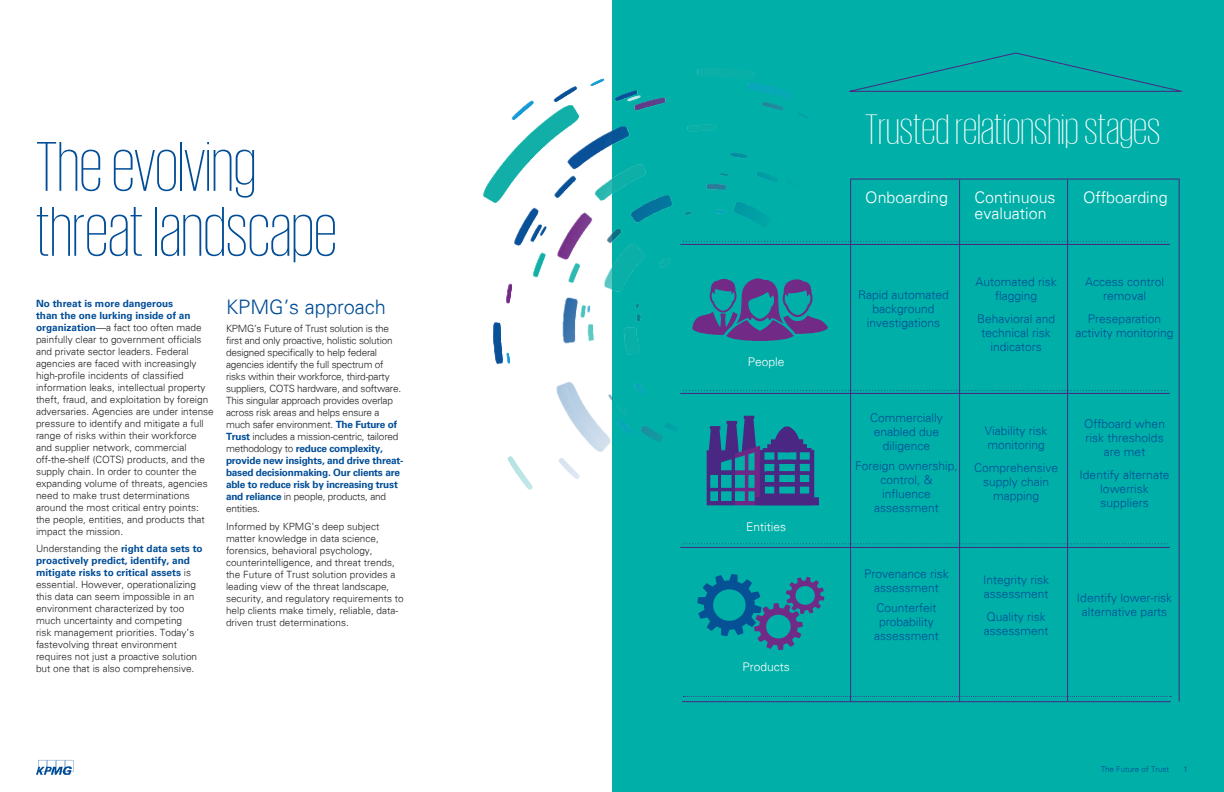
<style>
.page{position:relative;width:1224px;height:792px;background:#fff}
.page>*{position:absolute;margin:0;border:0;box-sizing:border-box;transform-origin:0 0}
.t1{font:200 72px/65px "KPMG";color:#014d97}
.t2{font:200 44px "KPMG";color:#fff}
.t3{font:300 20px "Univers 45";color:#014d97}
.t4{font:300 16px "Univers 45";color:#fff}
.t5{font:300 12px/14px "Univers 45";color:#014d97;text-align:center}
.t6{font:300 12px "Univers 45";color:#fff}
.t7{font:300 10px/12px "Univers 45";color:#231f20}
.t8{font:300 10px/12px "Univers 45";letter-spacing:-.02em;color:#231f20}
.t9{font:700 10px/12px "Univers 65";letter-spacing:-.02em;color:#014d97}
.t10{font:700 10px/12px "Univers 65";color:#014d97}
.t11{font:300 8px "Univers 45";color:#014d97}
.s1{font-family:"Univers 65";font-weight:700;color:#014d97}
.s2{font-family:"Univers 45";font-weight:300;color:#231f20}
</style>
<div class="page">
<div style="left:613px;top:0;width:611px;height:792px;background:#00afa8"></div>
<svg style="left:680px;top:52px;width:503px;height:650px"></svg>
<svg style="left:865px;top:389px;width:305px;height:2px"></svg>
<svg style="left:865px;top:240px;width:305px;height:2px"></svg>
<svg style="left:680px;top:543px;width:490px;height:2px"></svg>
<hr style="left:1067px;top:180px;width:1px;height:521px;background:#4a2783">
<hr style="left:850px;top:180px;width:1px;height:521px;background:#4a2783">
<hr style="left:959px;top:180px;width:1px;height:521px;background:#4a2783">
<img style="left:483px;top:57px;width:382px;height:438px">
<hr style="left:682px;top:701px;width:489px;height:1px;background:#4a2783">
<svg style="left:683px;top:696px;width:488px;height:1px"></svg>
<svg style="left:36px;top:760px;width:37px;height:15px"></svg>
<svg style="left:692px;top:278px;width:136px;height:65px"></svg>
<svg style="left:707px;top:416px;width:112px;height:89px"></svg>
<svg style="left:697px;top:574px;width:127px;height:76px"></svg>
<h1 class="t1" style="left:36px;top:133px;width:302px">The evolving threat landscape</h1>
<p class="t10" style="left:36px;top:297px;width:156px">No threat is more dangerous than the one lurking inside of an</p>
<p class="t7" style="left:36px;top:321px;width:179px"><span class="s1">organization</span>—a fact too often made painfully clear to government officials and private sector leaders. Federal agencies are faced with increasingly high-profile incidents of classified information leaks, intellectual property theft, fraud, and exploitation by foreign adversaries. Agencies are under intense pressure to identify and mitigate a full range of risks within their workforce and supplier network, commercial off-the-shelf (COTS) products, and the supply chain. In order to counter the expanding volume of threats, agencies need to make trust determinations around the most critical entry points: the people, entities, and products that impact the mission.</p>
<p class="t7" style="left:36px;top:543px;width:168px">Understanding the <span class="s1">right data sets to</span></p>
<p class="t10" style="left:36px;top:555px;width:157px">proactively predict, identify, and mitigate risks to critical assets <span class="s2">is</span></p>
<p class="t7" style="left:36px;top:579px;width:163px">essential. However, operationalizing this data can seem impossible in an environment characterized by too much uncertainty and competing risk management priorities. Today’s fastevolving threat environment requires not just a proactive solution but one that is also comprehensive.</p>
<h3 class="t3" style="left:226px;top:295px;width:162px">KPMG’s approach</h3>
<p class="t8" style="left:226px;top:322px;width:177px">KPMG’s Future of Trust solution is the first and only proactive, holistic solution designed specifically to help federal agencies identify the full spectrum of risks within their workforce, third-party suppliers, COTS hardware, and software.<br>This singular approach provides overlap across risk areas and helps ensure a much safer environment. <span class="s1">The Future of Trust</span> includes a mission-centric, tailored</p>
<p class="t9" style="left:226px;top:443px;width:179px"><span class="s2">methodology to</span> reduce complexity, provide new insights, and drive threat&shy;based decisionmaking. Our clients are able to reduce risk by increasing trust</p>
<p class="t8" style="left:226px;top:490px;width:162px"><span class="s1">and reliance</span> in people, products, and entities.</p>
<p class="t7" style="left:226px;top:520px;width:179px">Informed by KPMG’s deep subject matter knowledge in data science, forensics, behavioral psychology, counterintelligence, and threat trends, the Future of Trust solution provides a leading view of the threat landscape, security, and regulatory requirements to help clients make timely, reliable, data&shy;driven trust determinations.</p>
<p class="t6" style="left:748px;top:355px;width:38px">People</p>
<p class="t6" style="left:746px;top:520px;width:41px">Entities</p>
<p class="t6" style="left:742px;top:659px;width:49px">Products</p>
<h2 class="t2" style="left:865px;top:109px;width:297px">Trusted relationship stages</h2>
<h3 class="t4" style="left:865px;top:188px;width:84px">Onboarding</h3>
<p class="t5" style="left:858px;top:287px;width:92px">Rapid automated background investigations</p>
<h3 class="t4" style="left:975px;top:188px;width:82px">Continuous</h3>
<h3 class="t4" style="left:1083px;top:188px;width:86px">Offboarding</h3>
<h3 class="t4" style="left:975px;top:204px;width:74px">evaluation</h3>
<p class="t5" style="left:976px;top:274px;width:83px">Automated risk flagging</p>
<p class="t5" style="left:977px;top:311px;width:80px">Behavioral and technical risk indicators</p>
<p class="t5" style="left:1085px;top:274px;width:80px">Access control removal</p>
<p class="t5" style="left:1076px;top:311px;width:100px">Preseparation activity monitoring</p>
<p class="t5" style="left:870px;top:411px;width:74px">Commercially enabled due diligence</p>
<p class="t5" style="left:855px;top:459px;width:104px">Foreign ownership, control, &amp; influence assessment</p>
<p class="t5" style="left:985px;top:424px;width:64px;text-align:left">Viability risk monitoring</p>
<p class="t5" style="left:974px;top:461px;width:86px">Comprehensive supply chain mapping</p>
<p class="t5" style="left:1084px;top:417px;width:82px">Offboard when risk thresholds are met</p>
<p class="t5" style="left:1080px;top:468px;width:92px">Identify alternate lowerrisk suppliers</p>
<p class="t5" style="left:864px;top:567px;width:86px">Provenance risk assessment</p>
<p class="t5" style="left:874px;top:601px;width:66px">Counterfeit probability assessment</p>
<p class="t5" style="left:983px;top:572px;width:67px;text-align:left">Integrity risk assessment</p>
<p class="t5" style="left:984px;top:609px;width:66px;text-align:left">Quality risk assessment</p>
<p class="t5" style="left:1077px;top:591px;width:97px">Identify lower-risk alternative parts</p>
<p class="t11" style="left:1101px;top:764px;width:70px">The Future of Trust</p>
<p class="t11" style="left:1184px;top:764px;width:6px">1</p>
</div>
